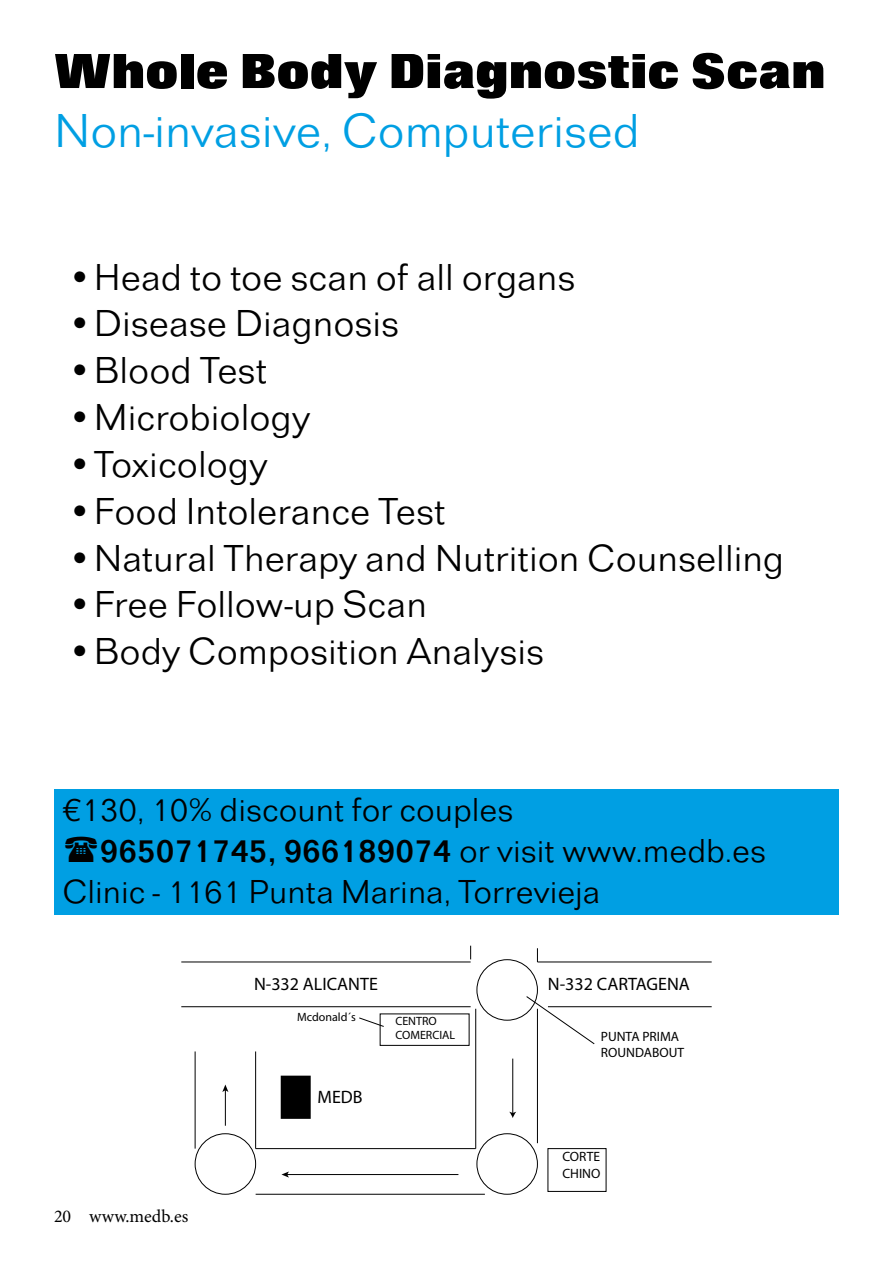
<style>
.page{position:relative;width:893px;height:1263px;background:#fff}
.page>*{position:absolute;margin:0;border:0;box-sizing:border-box;transform-origin:0 0}
.t1{font:700 expanded 51px "Folio";color:#000}
.t2{font:300 49.5px "Folio";color:#009fe3}
.t3{font:300 39px "Folio";color:#000}
.t4{font:300 34.5px "Folio";color:#000}
.t5{font:500 34.5px "Folio";color:#000}
.t6{font:18px "Myriad Pro";color:#000}
.t7{font:18px "Minion Pro";color:#000}
.t8{font:13.5px/16.2px "Myriad Pro";color:#000}
.t9{font:12px/14.4px "Myriad Pro";color:#000}
.s1{font-weight:300}
</style>
<div class="page">
<div style="left:54px;top:789px;width:785px;height:126px;background:#009fe3"></div>
<hr style="left:181px;top:961px;width:290px;height:1px;background:#000">
<hr style="left:181px;top:1006px;width:290px;height:1px;background:#000">
<hr style="left:548px;top:1006px;width:164px;height:1px;background:#000">
<div style="left:477px;top:959px;width:61px;height:61px;border:1px solid #000;border-radius:50%"></div>
<div style="left:477px;top:1133px;width:61px;height:61px;border:1px solid #000;border-radius:50%"></div>
<div style="left:195px;top:1133px;width:61px;height:61px;border:1px solid #000;border-radius:50%"></div>
<hr style="left:537px;top:1009px;width:1px;height:134px;background:#000">
<hr style="left:475px;top:1009px;width:1px;height:139px;background:#000">
<hr style="left:256px;top:1148px;width:220px;height:1px;background:#000">
<hr style="left:255px;top:1051px;width:1px;height:97px;background:#000">
<hr style="left:256px;top:1194px;width:229px;height:1px;background:#000">
<hr style="left:195px;top:1051px;width:1px;height:97px;background:#000">
<hr style="left:512px;top:1058px;width:1px;height:55px;background:#000">
<svg style="left:509px;top:1112px;width:7px;height:6px"></svg>
<hr style="left:287px;top:1174px;width:171px;height:1px;background:#000">
<svg style="left:281px;top:1171px;width:8px;height:6px"></svg>
<hr style="left:225px;top:1090px;width:1px;height:36px;background:#000">
<svg style="left:222px;top:1084px;width:6px;height:8px"></svg>
<div style="left:281px;top:1076px;width:29px;height:42px;background:#000"></div>
<div style="left:281px;top:1076px;width:30px;height:43px;border:2px solid #000"></div>
<div style="left:380px;top:1013px;width:89px;height:33px;border:1px solid #000"></div>
<svg style="left:359px;top:1017px;width:25px;height:10px"></svg>
<div style="left:548px;top:1148px;width:58px;height:44px;border:1px solid #000"></div>
<hr style="left:537px;top:961px;width:175px;height:1px;background:#000">
<svg style="left:537px;top:948px;width:1px;height:14px"></svg>
<svg style="left:470px;top:946px;width:1px;height:13px"></svg>
<svg style="left:526px;top:995px;width:69px;height:50px"></svg>
<h1 class="t1" style="left:54px;top:43px;width:773px">Whole Body Diagnostic Scan</h1>
<p class="t2" style="left:54px;top:103px;width:587px">Non-invasive, Computerised</p>
<p class="t3" style="left:67px;top:255px;width:510px">•Head to toe scan of all organs</p>
<p class="t3" style="left:67px;top:302px;width:334px">•Disease Diagnosis</p>
<p class="t3" style="left:67px;top:348px;width:202px">•Blood Test</p>
<p class="t3" style="left:67px;top:395px;width:245px">•Microbiology</p>
<p class="t3" style="left:67px;top:442px;width:202px">•Toxicology</p>
<p class="t3" style="left:67px;top:489px;width:381px">•Food Intolerance Test</p>
<p class="t3" style="left:67px;top:536px;width:719px">•Natural Therapy and Nutrition Counselling</p>
<p class="t3" style="left:67px;top:582px;width:362px">•Free Follow-up Scan</p>
<p class="t3" style="left:67px;top:629px;width:479px">•Body Composition Analysis</p>
<p class="t4" style="left:63px;top:790px;width:453px">€130, 10% discount for couples</p>
<p class="t5" style="left:100px;top:831px;width:668px">965071745, 966189074 <span class="s1">or visit www.medb.es</span></p>
<p class="t4" style="left:63px;top:873px;width:539px">Clinic - 1161 Punta Marina, Torrevieja</p>
<p class="t6" style="left:254px;top:973px;width:125px">N-332 ALICANTE</p>
<p class="t6" style="left:548px;top:973px;width:143px">N-332 CARTAGENA</p>
<p class="t7" style="left:54px;top:1204px;width:136px">20 www.medb.es</p>
<p class="t9" style="left:297px;top:1010px;width:60px">Mcdonald´s</p>
<p class="t9" style="left:395px;top:1013px;width:61px">CENTRO<br>COMERCIAL</p>
<p class="t6" style="left:318px;top:1086px;width:47px">MEDB</p>
<p class="t8" style="left:601px;top:1028px;width:85px">PUNTA PRIMA<br>ROUNDABOUT</p>
<p class="t8" style="left:562px;top:1148px;width:40px">CORTE<br>CHINO</p>
</div>
